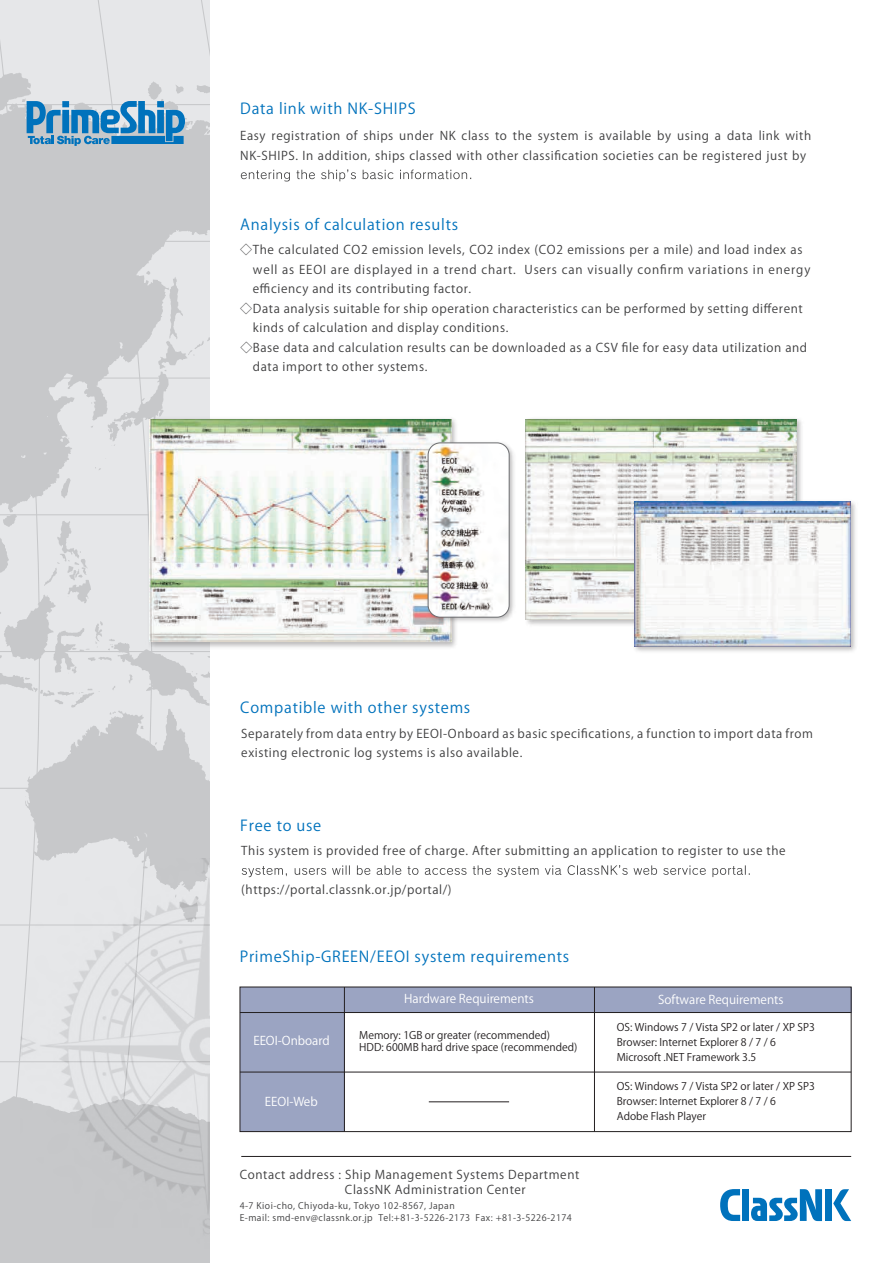
<style>
.page{position:relative;width:893px;height:1263px;background:#fff}
.page>*{position:absolute;margin:0;border:0;box-sizing:border-box;transform-origin:0 0}
.t1{font:15px "Rodin NTLG Pro B 90 ms RKSJ H";letter-spacing:.05em;color:#0072bc}
.t2{font:12px/19.5px "Rodin NTLG Pro M 90 ms RKSJ H";letter-spacing:.05em;color:#3e3e3f}
.t3{font:12px/15px "Futo Go B101 Pr 5 Bold 90 ms RKSJ H";letter-spacing:.05em;color:#3e3e3f}
.t4{font:12px "Rodin NTLG Pro M 90 ms RKSJ H";letter-spacing:.07em;color:#3e3e3f}
.t5{font:12px "Helvetica Neue Roman 90 ms RKSJ H";color:#fff}
.t6{font:10.5px/15px "Gothic BBB Medium 90 ms RKSJ H";color:#231f20}
.t7{font:9px/12px "Gothic BBB Pr 5 Medium 90 ms RKSJ H";letter-spacing:.05em;color:#3e3e3f}
</style>
<div class="page">
<svg style="left:40px;top:45px;width:155px;height:1218px;background:#d4d5d7"></svg>
<svg style="left:0;top:0;width:40px;height:1263px;background:#d5d6d8"></svg>
<svg style="left:93px;top:0;width:60px;height:1263px;background:#d7d8da"></svg>
<svg style="left:195px;top:0;width:15px;height:1263px;background:#dadbdd"></svg>
<hr style="left:0;top:104px;width:210px;height:1px;background:#c7c8ca">
<hr style="left:0;top:241px;width:210px;height:1px;background:#c7c8ca">
<hr style="left:0;top:378px;width:210px;height:1px;background:#c7c8ca">
<hr style="left:0;top:514px;width:210px;height:1px;background:#c7c8ca">
<hr style="left:0;top:651px;width:210px;height:1px;background:#c7c8ca">
<hr style="left:0;top:788px;width:210px;height:1px;background:#c7c8ca">
<hr style="left:0;top:924px;width:210px;height:1px;background:#c7c8ca">
<hr style="left:0;top:1061px;width:210px;height:1px;background:#c7c8ca">
<hr style="left:0;top:1198px;width:210px;height:1px;background:#c7c8ca">
<img style="left:21px;top:859px;width:189px;height:389px">
<svg style="left:27px;top:101px;width:158px;height:45px;background:#629fc7"></svg>
<div style="left:825px;top:1189px;width:7px;height:32px;background:#0072bc"></div>
<svg style="left:720px;top:1189px;width:20px;height:32px"></svg>
<div style="left:742px;top:1189px;width:7px;height:32px;background:#0072bc"></div>
<svg style="left:751px;top:1189px;width:71px;height:32px"></svg>
<svg style="left:833px;top:1189px;width:18px;height:32px"></svg>
<hr style="left:241px;top:1156px;width:610px;height:1px;background:#231f20">
<img style="left:525px;top:418px;width:277px;height:207px">
<img style="left:526px;top:419px;width:270px;height:201px">
<img style="left:146px;top:415px;width:310px;height:236px">
<img style="left:150px;top:419px;width:302px;height:223px">
<img style="left:422px;top:439px;width:92px;height:187px">
<img style="left:428px;top:443px;width:81px;height:174px">
<div style="left:428px;top:442px;width:82px;height:176px;border:1px solid #6c6d70;border-radius:12px"></div>
<img style="left:630px;top:497px;width:226px;height:155px">
<img style="left:634px;top:502px;width:217px;height:145px">
<div style="left:240px;top:987px;width:611px;height:25px;background:#9ba4c2"></div>
<div style="left:240px;top:987px;width:104px;height:144px;background:#9ba4c2"></div>
<div style="left:240px;top:986px;width:612px;height:146px;border:1px solid #231f20"></div>
<hr style="left:240px;top:1072px;width:611px;height:1px;background:#231f20">
<hr style="left:240px;top:1012px;width:611px;height:1px;background:#231f20">
<hr style="left:344px;top:987px;width:1px;height:144px;background:#231f20">
<hr style="left:594px;top:987px;width:1px;height:144px;background:#231f20">
<hr style="left:429px;top:1101px;width:80px;height:1px;background:#231f20">
<svg style="left:241px;top:169px;width:230px;height:12px"></svg>
<svg style="left:242px;top:865px;width:508px;height:12px"></svg>
<p class="t1" style="left:240px;top:100px;width:177px">Data link with NK-SHIPS</p>
<p class="t2" style="left:240px;top:126px;width:572px">Easy registration of ships under NK class to the system is available by using a data link with<br>NK-SHIPS. In addition, ships classed with other classification societies can be registered just by</p>
<p class="t1" style="left:240px;top:216px;width:219px">Analysis of calculation results</p>
<p class="t2" style="left:240px;top:240px;width:564px">◇The calculated CO2 emission levels, CO2 index (CO2 emissions per a mile) and load index as</p>
<p class="t4" style="left:253px;top:263px;width:559px">well as EEOI are displayed in a trend chart. Users can visually confirm variations in energy</p>
<p class="t2" style="left:240px;top:279px;width:232px">　efficiency and its contributing factor.</p>
<p class="t2" style="left:240px;top:299px;width:580px">◇Data analysis suitable for ship operation characteristics can be performed by setting different 　</p>
<p class="t2" style="left:240px;top:318px;width:270px">　kinds of calculation and display conditions.</p>
<p class="t2" style="left:240px;top:338px;width:568px">◇Base data and calculation results can be downloaded as a CSV file for easy data utilization and</p>
<p class="t2" style="left:240px;top:357px;width:188px">　data import to other systems.</p>
<p class="t1" style="left:240px;top:699px;width:232px">Compatible with other systems</p>
<p class="t2" style="left:241px;top:724px;width:573px">Separately from data entry by EEOI-Onboard as basic specifications, a function to import data from existing electronic log systems is also available.</p>
<p class="t1" style="left:240px;top:817px;width:83px">Free to use</p>
<p class="t2" style="left:241px;top:841px;width:546px">This system is provided free of charge. After submitting an application to register to use the</p>
<p class="t2" style="left:241px;top:880px;width:212px">(https://portal.classnk.or.jp/portal/)</p>
<p class="t1" style="left:240px;top:948px;width:331px">PrimeShip-GREEN/EEOI system requirements</p>
<p class="t5" style="left:253px;top:1034px;width:78px">EEOI-Onboard</p>
<p class="t5" style="left:265px;top:1094px;width:54px">EEOI-Web</p>
<p class="t5" style="left:404px;top:992px;width:131px">Hardware Requirements</p>
<p class="t6" style="left:359px;top:1029px;width:220px;line-height:12.8px">Memory: 1GB or greater (recommended)<br>HDD: 600MB hard drive space (recommended)</p>
<p class="t3" style="left:240px;top:1167px;width:341px">Contact address : Ship Management Systems Department　　　　 　　　　ClassNK Administration Center</p>
<p class="t7" style="left:240px;top:1200px;width:334px">4-7 Kioi-cho, Chiyoda-ku, Tokyo 102-8567, Japan<br>E-mail: smd-env@classnk.or.jp Tel:+81-3-5226-2173 Fax: +81-3-5226-2174</p>
<p class="t5" style="left:658px;top:993px;width:127px">Software Requirements</p>
<p class="t6" style="left:617px;top:1020px;width:199px">OS: Windows 7 / Vista SP2 or later / XP SP3<br>Browser: Internet Explorer 8 / 7 / 6<br>Microsoft .NET Framework 3.5</p>
<p class="t6" style="left:617px;top:1079px;width:199px">OS: Windows 7 / Vista SP2 or later / XP SP3<br>Browser: Internet Explorer 8 / 7 / 6<br>Adobe Flash Player</p>
</div>
